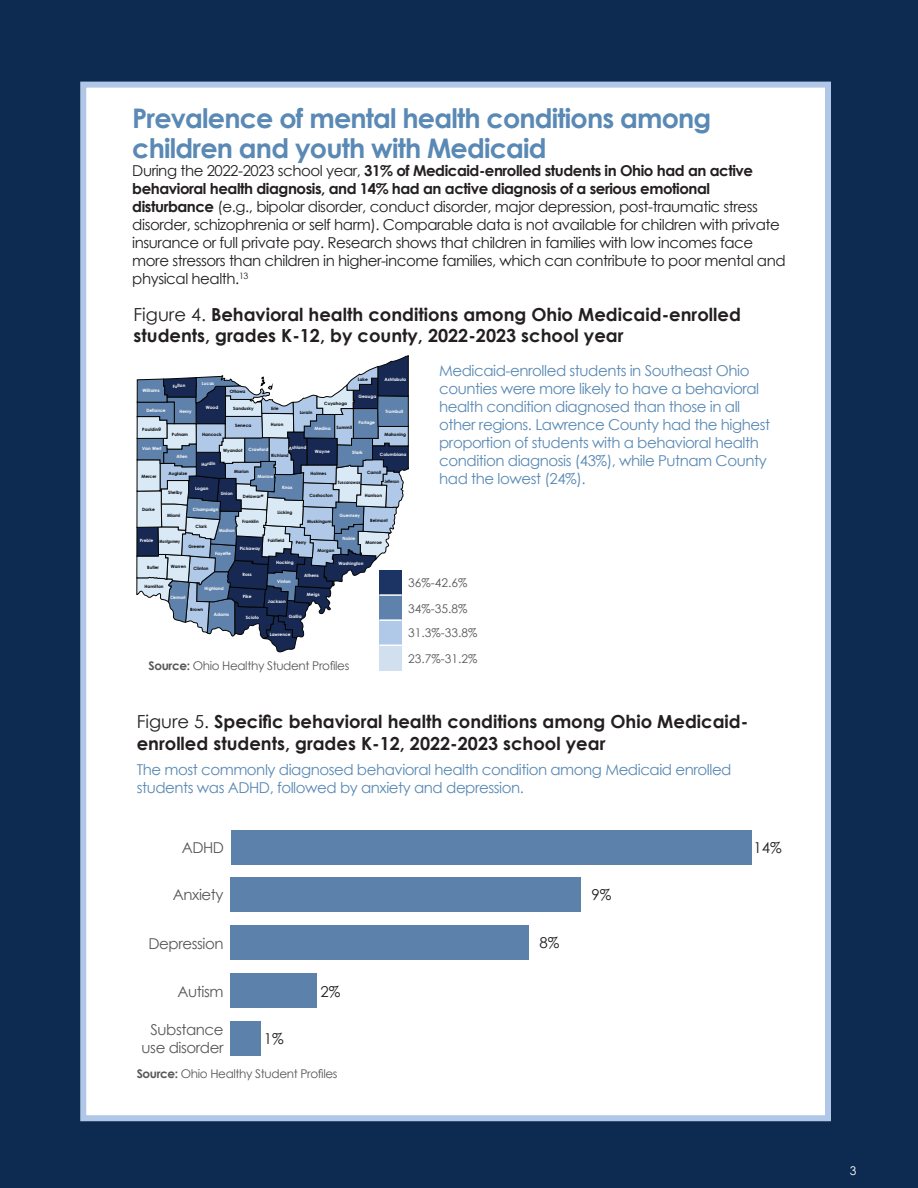
<style>
.page{position:relative;width:918px;height:1188px;background:#0d2b51}
.page>*{position:absolute;margin:0;border:0;box-sizing:border-box;transform-origin:0 0}
.t1{font:700 27px/30px "Century Gothic";letter-spacing:-.03em;color:#5989b4}
.t2{font:700 18px/21.6px "Century Gothic";color:#231f20}
.t3{font:15px/18px "Century Gothic";letter-spacing:-.03em;color:#231f20}
.t4{font:15px/18px "Century Gothic";letter-spacing:-.03em;color:#5989b4}
.t5{font:15px/18px "Century Gothic";letter-spacing:-.03em;color:#57585a;text-align:center}
.t6{font:12px/26px "Century Gothic";letter-spacing:-.03em;color:#57585a}
.t7{font:12px "Century Gothic Pro";color:#fff}
.t8{font:700 4.35px "Century Gothic";color:#fff}
.t9{font:700 4.35px "Century Gothic";color:#000}
.t10{font:700 4.35px "Century Gothic";color:#000;scale:.75 1}
.t11{font:700 4.35px "Century Gothic";color:#000;scale:.9 1}
.t12{font:700 4.35px "Century Gothic";color:#000;scale:.77 1}
.t13{font:700 4.35px "Century Gothic";color:#fff;scale:.77 1}
.t14{font:700 4.35px "Century Gothic";color:#000;scale:.94 1}
.t15{font:700 4.35px "Century Gothic";color:#fff;scale:.85 1}
.s1{font-weight:700}
.s2{font-weight:400}
</style>
<div class="page">
<div style="left:80px;top:82px;width:751px;height:1039px;background:#fff;border:6px solid #b0c7e7"></div>
<div style="left:379px;top:645px;width:23px;height:25px;background:#d1dfee"></div>
<svg style="left:137px;top:355px;width:271px;height:297px"></svg>
<div style="left:230px;top:926px;width:298px;height:34px;background:#5c82ab"></div>
<div style="left:230px;top:878px;width:351px;height:34px;background:#5c82ab"></div>
<div style="left:231px;top:830px;width:521px;height:35px;background:#5c82ab"></div>
<div style="left:230px;top:974px;width:87px;height:34px;background:#5c82ab"></div>
<div style="left:230px;top:1022px;width:31px;height:34px;background:#5c82ab"></div>
<h1 class="t1" style="left:132px;top:102px;width:581px">Prevalence of mental health conditions among children and youth with Medicaid</h1>
<p class="t3" style="left:132px;top:162px;width:655px">During the 2022-2023 school year, <span class="s1">31% of Medicaid-enrolled students in Ohio had an active behavioral health diagnosis, and 14% had an active diagnosis of a serious emotional disturbance</span> (e.g., bipolar disorder, conduct disorder, major depression, post-traumatic stress disorder, schizophrenia or self harm). Comparable data is not available for children with private insurance or full private pay. Research shows that children in families with low incomes face more stressors than children in higher-income families, which can contribute to poor mental and physical health.<sup>13</sup></p>
<p class="t2" style="left:134px;top:302px;width:609px"><span class="s2">Figure 4.</span> Behavioral health conditions among Ohio Medicaid-enrolled students, grades K-12, by county, 2022-2023 school year</p>
<p class="t8" style="left:142px;top:388px;width:19px;rotate:-1deg">Williams</p>
<p class="t8" style="left:173px;top:383px;width:14px;rotate:-1deg">Fulton</p>
<p class="t8" style="left:202px;top:380px;width:14px;rotate:-1deg">Lucas</p>
<p class="t9" style="left:230px;top:388px;width:17px;rotate:-1deg">Ottawa</p>
<p class="t9" style="left:358px;top:376px;width:12px">Lake</p>
<p class="t8" style="left:385px;top:376px;width:23px">Ashtabula</p>
<p class="t8" style="left:358px;top:394px;width:19px">Geauga</p>
<p class="t8" style="left:146px;top:407px;width:21px;rotate:-1deg">Defiance</p>
<p class="t8" style="left:179px;top:408px;width:14px;rotate:-1deg">Henry</p>
<p class="t8" style="left:206px;top:404px;width:14px;rotate:-1deg">Wood</p>
<p class="t9" style="left:233px;top:405px;width:22px">Sandusky</p>
<p class="t9" style="left:271px;top:405px;width:9px">Erie</p>
<p class="t9" style="left:300px;top:409px;width:14px">Lorain</p>
<p class="t9" style="left:324px;top:400px;width:24px">Cuyahoga</p>
<p class="t8" style="left:386px;top:408px;width:19px">Trumbull</p>
<p class="t9" style="left:142px;top:426px;width:20px;rotate:-1deg">Paulding</p>
<p class="t8" style="left:142px;top:445px;width:21px">Van Wert</p>
<p class="t9" style="left:172px;top:431px;width:18px">Putnam</p>
<p class="t8" style="left:177px;top:453px;width:12px">Allen</p>
<p class="t9" style="left:235px;top:423px;width:18px;rotate:-1deg">Seneca</p>
<p class="t9" style="left:271px;top:421px;width:14px">Huron</p>
<p class="t8" style="left:358px;top:419px;width:18px">Portage</p>
<p class="t9" style="left:336px;top:424px;width:17px">Summit</p>
<p class="t8" style="left:314px;top:425px;width:18px">Medina</p>
<p class="t9" style="left:202px;top:432px;width:21px">Hancock</p>
<p class="t8" style="left:201px;top:461px;width:15px;rotate:-1deg">Hardin</p>
<p class="t8" style="left:289px;top:445px;width:19px">Ashland</p>
<p class="t8" style="left:249px;top:446px;width:21px">Crawford</p>
<p class="t9" style="left:223px;top:447px;width:21px">Wyandot</p>
<p class="t14" style="left:271px;top:452px;width:20px">Richland</p>
<p class="t8" style="left:315px;top:448px;width:16px">Wayne</p>
<p class="t8" style="left:352px;top:449px;width:12px">Stark</p>
<p class="t9" style="left:384px;top:431px;width:23px">Mahoning</p>
<p class="t8" style="left:380px;top:451px;width:28px">Columbiana</p>
<p class="t9" style="left:141px;top:473px;width:17px;rotate:-1deg">Mercer</p>
<p class="t9" style="left:168px;top:470px;width:20px">Auglaize</p>
<p class="t9" style="left:168px;top:489px;width:16px">Shelby</p>
<p class="t8" style="left:195px;top:485px;width:15px">Logan</p>
<p class="t9" style="left:234px;top:468px;width:16px">Marion</p>
<p class="t8" style="left:258px;top:473px;width:18px">Morrow</p>
<p class="t8" style="left:221px;top:490px;width:14px">Union</p>
<p class="t9" style="left:243px;top:493px;width:22px;rotate:-1deg">Delaware</p>
<p class="t8" style="left:282px;top:484px;width:12px">Knox</p>
<p class="t9" style="left:311px;top:471px;width:17px">Holmes</p>
<p class="t9" style="left:367px;top:469px;width:16px">Carroll</p>
<p class="t11" style="left:338px;top:479px;width:27px">Tuscarawas</p>
<p class="t12" style="left:385px;top:478px;width:21px">Jefferson</p>
<p class="t9" style="left:309px;top:492px;width:25px">Coshocton</p>
<p class="t9" style="left:365px;top:492px;width:19px">Harrison</p>
<p class="t8" style="left:193px;top:506px;width:27px">Champaign</p>
<p class="t9" style="left:196px;top:523px;width:13px">Clark</p>
<p class="t9" style="left:142px;top:506px;width:14px">Darke</p>
<p class="t9" style="left:277px;top:509px;width:17px">Licking</p>
<p class="t9" style="left:167px;top:512px;width:15px">Miami</p>
<p class="t10" style="left:160px;top:538px;width:29px">Montgomery</p>
<p class="t9" style="left:365px;top:539px;width:18px">Monroe</p>
<p class="t9" style="left:318px;top:547px;width:18px">Morgan</p>
<p class="t8" style="left:339px;top:512px;width:22px">Guernsey</p>
<p class="t9" style="left:370px;top:517px;width:19px">Belmont</p>
<p class="t9" style="left:242px;top:518px;width:18px">Franklin</p>
<p class="t9" style="left:307px;top:518px;width:26px">Muskingum</p>
<p class="t15" style="left:219px;top:527px;width:20px">Madison</p>
<p class="t8" style="left:342px;top:535px;width:14px">Noble</p>
<p class="t9" style="left:268px;top:537px;width:18px">Fairfield</p>
<p class="t8" style="left:140px;top:537px;width:15px">Preble</p>
<p class="t9" style="left:296px;top:539px;width:12px">Perry</p>
<p class="t9" style="left:188px;top:543px;width:18px">Greene</p>
<p class="t8" style="left:240px;top:546px;width:22px">Pickaway</p>
<p class="t8" style="left:215px;top:550px;width:17px">Fayette</p>
<p class="t9" style="left:147px;top:564px;width:13px;rotate:-1deg">Butler</p>
<p class="t9" style="left:171px;top:563px;width:17px">Warren</p>
<p class="t9" style="left:194px;top:565px;width:17px">Clinton</p>
<p class="t8" style="left:276px;top:559px;width:19px">Hocking</p>
<p class="t8" style="left:338px;top:560px;width:26px">Washington</p>
<p class="t4" style="left:439px;top:361px;width:332px">Medicaid-enrolled students in Southeast Ohio counties were more likely to have a behavioral health condition diagnosed than those in all other regions. Lawrence County had the highest proportion of students with a behavioral health condition diagnosis (43%), while Putnam County had the lowest (24%).</p>
<p class="t8" style="left:243px;top:571px;width:11px">Ross</p>
<p class="t8" style="left:304px;top:573px;width:16px">Athens</p>
<p class="t9" style="left:144px;top:583px;width:21px">Hamilton</p>
<p class="t13" style="left:170px;top:594px;width:21px">Clermont</p>
<p class="t8" style="left:205px;top:585px;width:21px">Highland</p>
<p class="t8" style="left:243px;top:593px;width:10px">Pike</p>
<p class="t8" style="left:277px;top:578px;width:15px">Vinton</p>
<p class="t8" style="left:268px;top:598px;width:19px">Jackson</p>
<p class="t8" style="left:307px;top:591px;width:14px">Meigs</p>
<p class="t9" style="left:190px;top:606px;width:15px">Brown</p>
<p class="t8" style="left:214px;top:611px;width:17px">Adams</p>
<p class="t8" style="left:246px;top:614px;width:15px">Scioto</p>
<p class="t8" style="left:289px;top:613px;width:14px">Gallia</p>
<p class="t8" style="left:270px;top:631px;width:22px">Lawrence</p>
<p class="t6" style="left:149px;top:653px;width:202px"><span class="s1">Source:</span> Ohio Healthy Student Profiles</p>
<p class="t6" style="left:408px;top:569px;width:61px">36%-42.6%<br>34%-35.8%</p>
<p class="t6" style="left:408px;top:619px;width:71px">31.3%-33.8%<br>23.7%-31.2%</p>
<p class="t2" style="left:137px;top:710px;width:613px"><span class="s2">Figure 5.</span> Specific behavioral health conditions among Ohio Medicaid&shy;enrolled students, grades K-12, 2022-2023 school year</p>
<p class="t4" style="left:137px;top:761px;width:596px">The most commonly diagnosed behavioral health condition among Medicaid enrolled students was ADHD, followed by anxiety and depression.</p>
<p class="t5" style="left:182px;top:838px;width:44px">ADHD</p>
<p class="t3" style="left:754px;top:838px;width:30px">14%</p>
<p class="t5" style="left:173px;top:886px;width:52px">Anxiety</p>
<p class="t3" style="left:592px;top:886px;width:21px">9%</p>
<p class="t5" style="left:149px;top:934px;width:76px">Depression</p>
<p class="t3" style="left:540px;top:934px;width:21px">8%</p>
<p class="t5" style="left:178px;top:982px;width:47px">Autism</p>
<p class="t3" style="left:320px;top:982px;width:21px">2%</p>
<p class="t5" style="left:142px;top:1021px;width:83px">Substance use disorder</p>
<p class="t3" style="left:264px;top:1030px;width:21px">1%</p>
<p class="t6" style="left:137px;top:1061px;width:202px"><span class="s1">Source:</span> Ohio Healthy Student Profiles</p>
<p class="t7" style="left:850px;top:1163px;width:8px">3</p>
</div>
